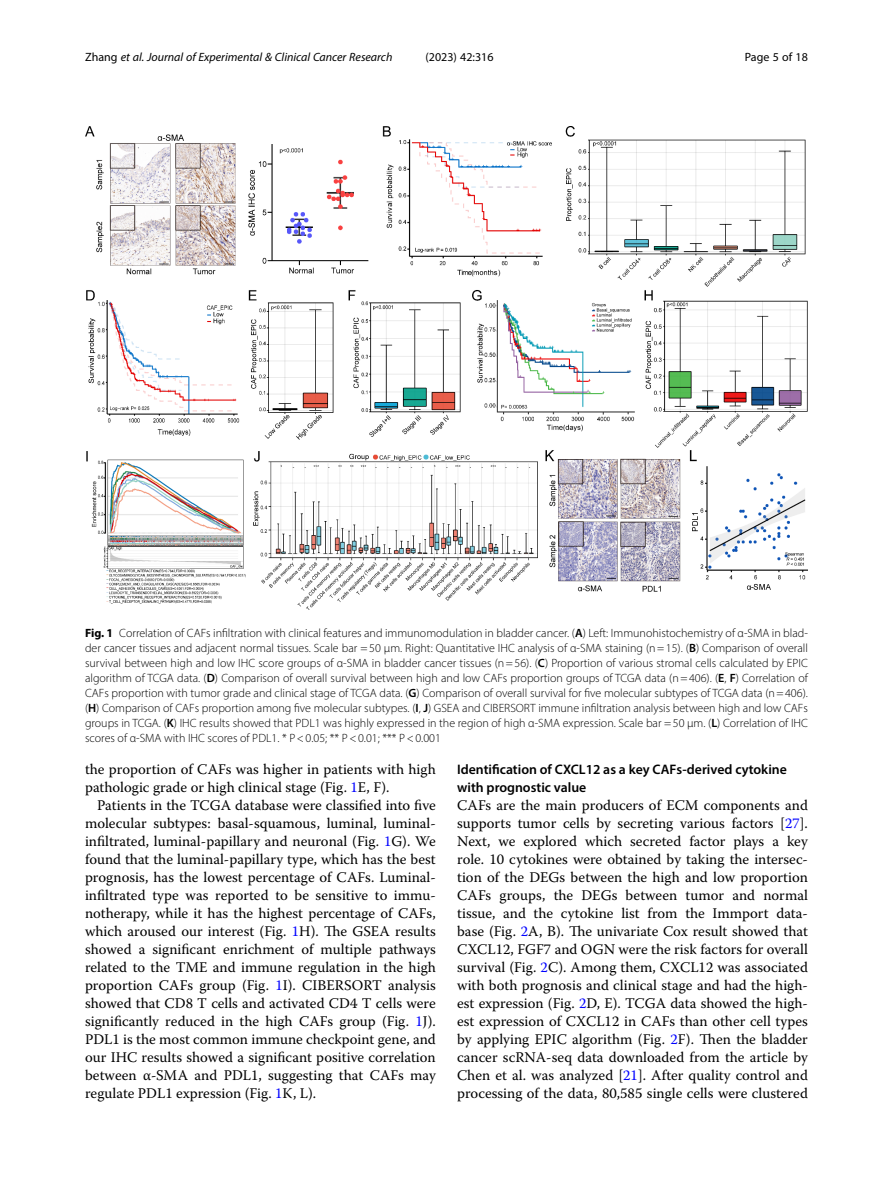
<style>
.page{position:relative;width:893px;height:1191px;background:#fff}
.page>*{position:absolute;margin:0;border:0;box-sizing:border-box;transform-origin:0 0}
.Body_Text{font:14.7px/18px "Warnock Pro";color:#000}
.Body_Text_Indent{font:14.7px/18px "Warnock Pro";color:#000;text-align:justify}
.Head_2{font:600 13.8px/18px "Myriad Pro";color:#000}
.Figure_Caption{font:300 12px/15px "Myriad Pro";color:#000;text-align:justify}
.t1{font:italic 12px "Myriad Pro";color:#000}
.t2{font:12px "Myriad Pro";color:#000}
.s1{font-style:normal}
.s2{font-weight:700}
.s3{font-weight:600}
.s4{color:#00f}
</style>
<div class="page">
<img style="left:85px;top:126px;width:723px;height:483px">
<p class="t1" style="left:85px;top:50px;width:309px"><span class="s1">Zhang</span> et al. Journal of Experimental &amp; Clinical Cancer Research</p>
<p class="t2" style="left:425px;top:50px;width:70px">(2023) 42:316</p>
<p class="t2" style="left:745px;top:50px;width:65px">Page 5 of 18</p>
<p class="Figure_Caption" style="left:85px;top:625px;width:724px"><span class="s2">Fig. 1</span> Correlation of CAFs infiltration with clinical features and immunomodulation in bladder cancer. (<span class="s3">A</span>) Left: Immunohistochemistry of α-SMA in blad&shy;der cancer tissues and adjacent normal tissues. Scale bar =50 μm. Right: Quantitative IHC analysis of α-SMA staining (n=15). (<span class="s3">B</span>) Comparison of overall survival between high and low IHC score groups of α-SMA in bladder cancer tissues (n=56). (<span class="s3">C</span>) Proportion of various stromal cells calculated by EPIC algorithm of TCGA data. (<span class="s3">D</span>) Comparison of overall survival between high and low CAFs proportion groups of TCGA data (n=406). (<span class="s3">E</span>, <span class="s3">F</span>) Correlation of CAFs proportion with tumor grade and clinical stage of TCGA data. (<span class="s3">G</span>) Comparison of overall survival for five molecular subtypes of TCGA data (n=406). (<span class="s3">H</span>) Comparison of CAFs proportion among five molecular subtypes. (<span class="s3">I</span>, <span class="s3">J</span>) GSEA and CIBERSORT immune infiltration analysis between high and low CAFs groups in TCGA. (<span class="s3">K</span>) IHC results showed that PDL1 was highly expressed in the region of high α-SMA expression. Scale bar =50 μm. (<span class="s3">L</span>) Correlation of IHC scores of α-SMA with IHC scores of PDL1. * P&lt;0.05; ** P&lt;0.01; *** P&lt;0.001</p>
<p class="Body_Text" style="left:85px;top:760px;width:352px">the proportion of CAFs was higher in patients with high pathologic grade or high clinical stage (Fig. <span class="s4">1</span>E, F).</p>
<p class="Body_Text_Indent" style="left:85px;top:796px;width:352px;text-indent:12px">Patients in the TCGA database were classified into five molecular subtypes: basal-squamous, luminal, luminal&shy;infiltrated, luminal-papillary and neuronal (Fig. <span class="s4">1</span>G). We found that the luminal-papillary type, which has the best prognosis, has the lowest percentage of CAFs. Luminal&shy;infiltrated type was reported to be sensitive to immu&shy;notherapy, while it has the highest percentage of CAFs, which aroused our interest (Fig. <span class="s4">1</span>H). The GSEA results showed a significant enrichment of multiple pathways related to the TME and immune regulation in the high proportion CAFs group (Fig. <span class="s4">1</span>I). CIBERSORT analysis showed that CD8 T cells and activated CD4 T cells were significantly reduced in the high CAFs group (Fig. <span class="s4">1</span>J).<br>PDL1 is the most common immune checkpoint gene, and our IHC results showed a significant positive correlation between α-SMA and PDL1, suggesting that CAFs may regulate PDL1 expression (Fig. <span class="s4">1</span>K, L).</p>
<p class="Head_2" style="left:457px;top:760px;width:331px">Identification of CXCL12 as a key CAFs-derived cytokine with prognostic value</p>
<p class="Body_Text" style="left:457px;top:796px;width:352px;text-align:justify">CAFs are the main producers of ECM components and supports tumor cells by secreting various factors [<span class="s4">27</span>].<br>Next, we explored which secreted factor plays a key role. 10 cytokines were obtained by taking the intersec&shy;tion of the DEGs between the high and low proportion CAFs groups, the DEGs between tumor and normal tissue, and the cytokine list from the Immport data&shy;base (Fig. <span class="s4">2</span>A, B). The univariate Cox result showed that CXCL12, FGF7 and OGN were the risk factors for overall survival (Fig. <span class="s4">2</span>C). Among them, CXCL12 was associated with both prognosis and clinical stage and had the high&shy;est expression (Fig. <span class="s4">2</span>D, E). TCGA data showed the high&shy;est expression of CXCL12 in CAFs than other cell types by applying EPIC algorithm (Fig. <span class="s4">2</span>F). Then the bladder cancer scRNA-seq data downloaded from the article by Chen et al. was analyzed [<span class="s4">21</span>]. After quality control and processing of the data, 80,585 single cells were clustered</p>
</div>
